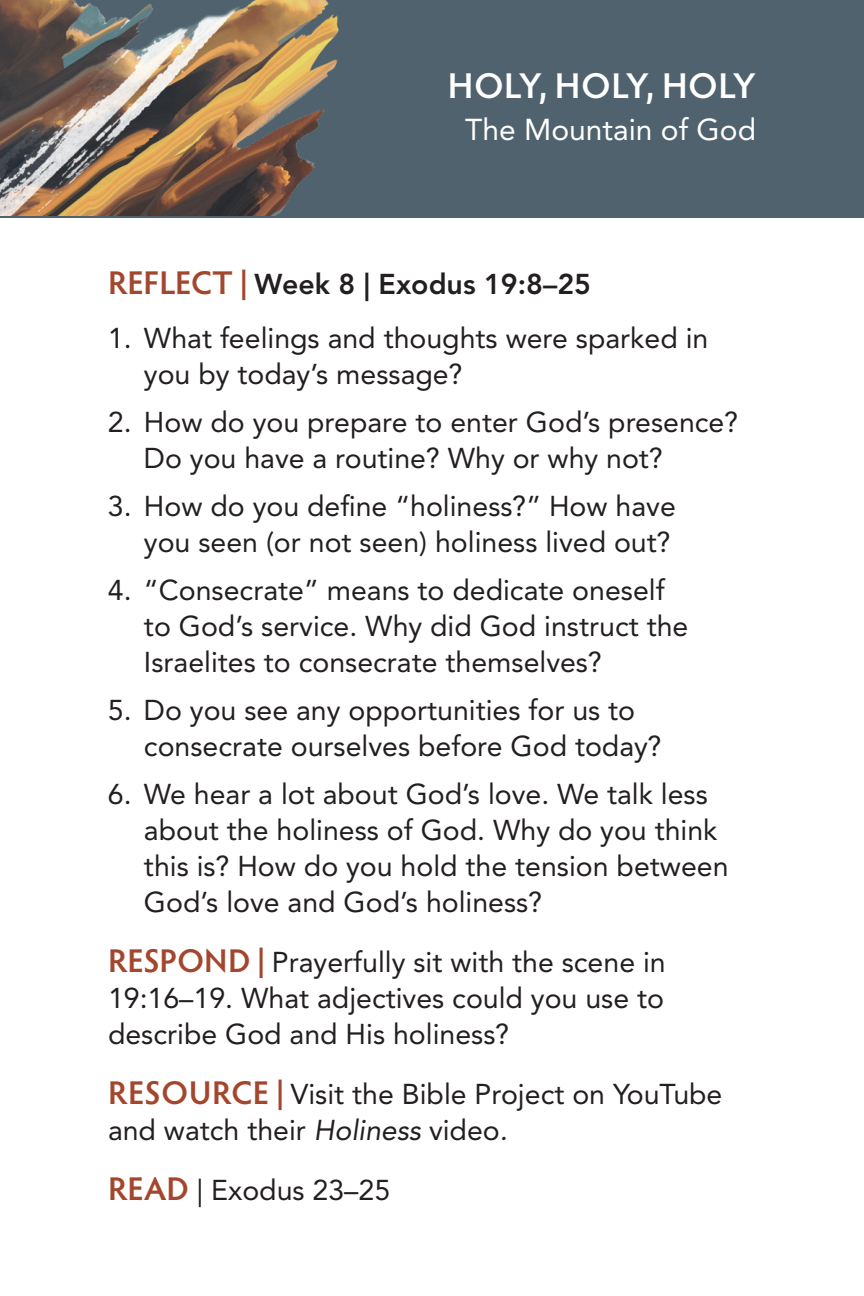
<style>
.page{position:relative;width:864px;height:1296px;background:#fff}
.page>*{position:absolute;margin:0;border:0;box-sizing:border-box;transform-origin:0 0}
.t1{font:600 36px "Hypatia Sans Pro";letter-spacing:.02em;color:#fff}
.t2{font:30px "Avenir LT Std";color:#fff}
.t3{font:28.5px/36px "Avenir LT Std";color:#231f20}
.t4{font:800 28.5px "Avenir LT Std";color:#231f20}
.s1{font-family:"Hypatia Sans Pro";font-weight:600;font-size:33px;color:#a3462d}
.s2{font-style:italic}
</style>
<div class="page">
<div style="left:0;top:0;width:864px;height:217px;background:#4f626d"></div>
<img style="left:0;top:0;width:339px;height:216px">
<p class="t1" style="left:448px;top:61px;width:309px">HOLY, HOLY, HOLY</p>
<p class="t2" style="left:465px;top:113px;width:292px">The Mountain of God</p>
<p class="t4" style="left:108px;top:267px;width:485px"><span class="s1">REFLECT |</span> Week 8 | Exodus 19:8–25</p>
<p class="t3" style="left:144px;top:321px;width:566px;text-indent:-36px">1. What feelings and thoughts were sparked in you by today’s message?</p>
<p class="t3" style="left:144px;top:405px;width:596px;text-indent:-36px">2. How do you prepare to enter God’s presence?<br>Do you have a routine? Why or why not?</p>
<p class="t3" style="left:108px;top:489px;width:569px;text-align:right">3. How do you define “holiness?” How have you seen (or not seen) holiness lived out?</p>
<p class="t3" style="left:144px;top:573px;width:546px;text-indent:-36px">4. “Consecrate” means to dedicate oneself to God’s service. Why did God instruct the<br>Israelites to consecrate themselves?</p>
<p class="t3" style="left:144px;top:693px;width:519px;text-indent:-36px">5. Do you see any opportunities for us to consecrate ourselves before God today?</p>
<p class="t3" style="left:144px;top:777px;width:586px;text-indent:-36px">6. We hear a lot about God’s love. We talk less about the holiness of God. Why do you think this is? How do you hold the tension between God’s love and God’s holiness?</p>
<p class="t3" style="left:108px;top:945px;width:559px;text-align:justify"><span class="s1">RESPOND |</span> Prayerfully sit with the scene in 19:16–19. What adjectives could you use to describe God and His holiness?</p>
<p class="t3" style="left:108px;top:1077px;width:616px"><span class="s1">RESOURCE |</span> Visit the Bible Project on YouTube and watch their <span class="s2">Holiness</span> video<span class="s2">.</span></p>
<p class="t3" style="left:108px;top:1173px;width:284px"><span class="s1">READ</span> | Exodus 23–25</p>
</div>
